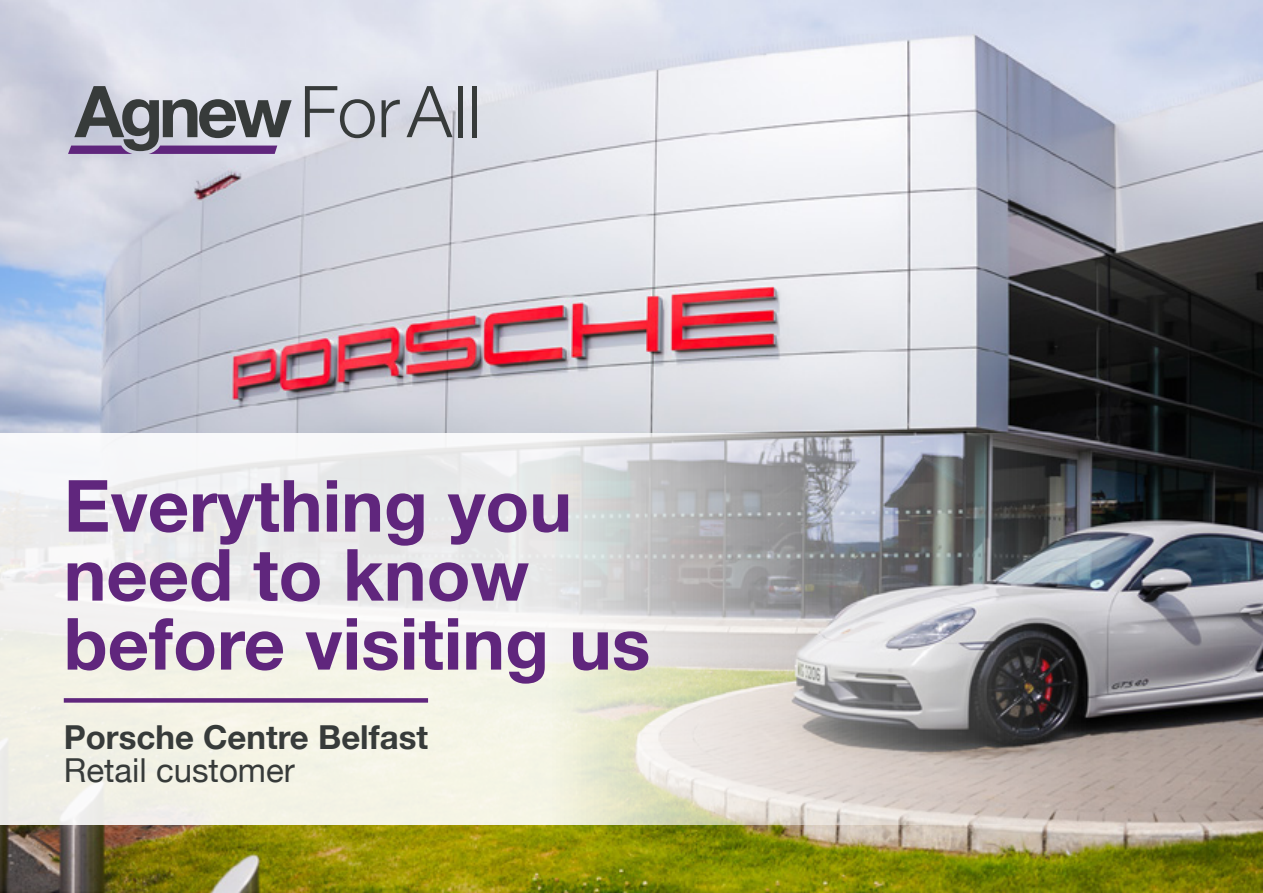
<style>
.page{position:relative;width:1263px;height:893px;background:#fff}
.page>*{position:absolute;margin:0;border:0;box-sizing:border-box;transform-origin:0 0}
.t1{font:700 72px/69px "Helvetica Neue";color:#60267d}
.t2{font:700 33px "Helvetica Neue";color:#373b3a}
.t3{font:33px "Helvetica Neue";color:#373b3a}
</style>
<div class="page">
<img style="left:0;top:0;width:1263px;height:893px">
<svg style="left:0;top:434px;width:1089px;height:391px"></svg>
<div style="left:64px;top:698px;width:364px;height:5px;background:#60267d"></div>
<svg style="left:68px;top:86px;width:224px;height:68px;background:#9491a0"></svg>
<svg style="left:305px;top:86px;width:70px;height:52px;background:#b2b5bd"></svg>
<svg style="left:382px;top:100px;width:18px;height:37px"></svg>
<svg style="left:406px;top:86px;width:46px;height:51px;background:#b0b3ba"></svg>
<hr style="left:458px;top:86px;width:4px;height:51px;background:#373b3a">
<hr style="left:472px;top:86px;width:4px;height:51px;background:#373b3a">
<p class="t1" style="left:64px;top:473px;width:588px">Everything you need to know before visiting us</p>
<p class="t2" style="left:64px;top:712px;width:366px">Porsche Centre Belfast</p>
<p class="t3" style="left:64px;top:747px;width:233px">Retail customer</p>
</div>
